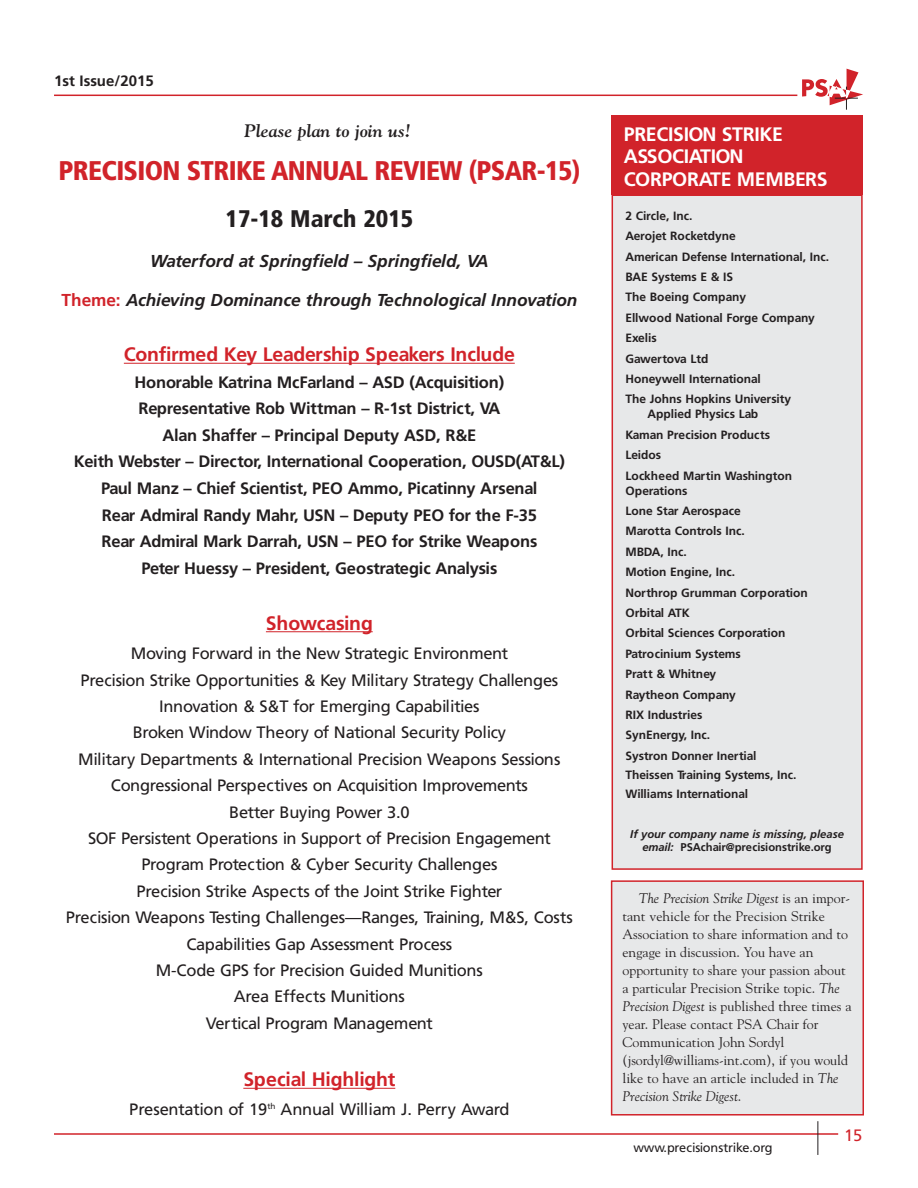
<style>
.page{position:relative;width:918px;height:1188px;background:#fff}
.page>*{position:absolute;margin:0;border:0;box-sizing:border-box;transform-origin:0 0}
.t1{font:900 condensed 27px "Frutiger";letter-spacing:-.025em;color:#d1232a}
.t2{font:900 condensed 24px "Frutiger";color:#231f20}
.t3{font:700 19.5px "Frutiger";letter-spacing:-.01em;color:#d1232a}
.t4{font:700 19.5px/22.5px "Frutiger";letter-spacing:-.015em;color:#fff}
.t5{font:italic 700 18px "Goudy";letter-spacing:-.005em;color:#231f20}
.t6{font:italic 700 17.25px "Frutiger";color:#231f20}
.t7{font:16.5px/26.4px "Frutiger";letter-spacing:-.02em;color:#231f20;text-align:center}
.t8{font:700 16.5px/26.5px "Frutiger";letter-spacing:-.01em;color:#231f20;text-align:center}
.t9{font:16.5px "Frutiger";color:#d1232a}
.t10{font:700 15px "Frutiger";color:#231f20}
.t11{font:13.8px/18px "Goudy";color:#231f20}
.t12{font:12.75px "Frutiger";letter-spacing:-.02em;color:#231f20}
.t13{font:700 12px/20.4px "Frutiger";color:#231f20}
.t14{font:italic 700 11.25px/13.5px "Frutiger";color:#231f20;text-align:center}
.s1{font-style:normal;color:#d1232a}
.s2{font-style:normal}
.s3{font-style:italic}
</style>
<div class="page">
<div style="left:612px;top:882px;width:250px;height:232px;background:#e7e8e9"></div>
<div style="left:611px;top:880px;width:253px;height:236px;border:2px solid #d1232a"></div>
<hr style="left:54px;top:95px;width:743px;height:1px;background:#d1232a">
<svg style="left:802px;top:69px;width:61px;height:41px"></svg>
<hr style="left:54px;top:1133px;width:784px;height:2px;background:#d1232a">
<hr style="left:818px;top:1121px;width:1px;height:34px;background:#231f20">
<div style="left:613px;top:196px;width:248px;height:672px;background:#e7e8e9"></div>
<div style="left:612px;top:194px;width:251px;height:676px;border:2px solid #d1232a"></div>
<div style="left:612px;top:115px;width:251px;height:80px;background:#d1232a"></div>
<hr style="left:124px;top:363px;width:391px;height:1px;background:#d1232a">
<hr style="left:266px;top:631px;width:107px;height:1px;background:#d1232a">
<hr style="left:243px;top:1088px;width:152px;height:1px;background:#d1232a">
<p class="t10" style="left:54px;top:74px;width:101px">1st Issue/2015</p>
<p class="t5" style="left:244px;top:120px;width:168px">Please plan to join us!</p>
<h1 class="t1" style="left:59px;top:160px;width:523px">PRECISION STRIKE ANNUAL REVIEW (PSAR-15)</h1>
<h2 class="t2" style="left:226px;top:209px;width:189px">17-18 March 2015</h2>
<p class="t6" style="left:150px;top:254px;width:340px">Waterford at Springfield – Springfield, VA</p>
<p class="t6" style="left:61px;top:293px;width:517px"><span class="s1">Theme:</span> Achieving Dominance through Technological Innovation</p>
<p class="t3" style="left:124px;top:347px;width:393px">Confirmed Key Leadership Speakers Include</p>
<p class="t8" style="left:74px;top:370px;width:493px">Honorable Katrina McFarland – ASD (Acquisition)<br>Representative Rob Wittman – R-1st District, VA<br>Alan Shaffer – Principal Deputy ASD, R&amp;E<br>Keith Webster – Director, International Cooperation, OUSD(AT&amp;L)<br>Paul Manz – Chief Scientist, PEO Ammo, Picatinny Arsenal<br>Rear Admiral Randy Mahr, USN – Deputy PEO for the F-35<br>Rear Admiral Mark Darrah, USN – PEO for Strike Weapons<br>Peter Huessy – President, Geostrategic Analysis</p>
<p class="t3" style="left:266px;top:615px;width:109px">Showcasing</p>
<p class="t7" style="left:66px;top:642px;width:508px">Moving Forward in the New Strategic Environment<br>Precision Strike Opportunities &amp; Key Military Strategy Challenges Innovation &amp; S&amp;T for Emerging Capabilities<br>Broken Window Theory of National Security Policy<br>Military Departments &amp; International Precision Weapons Sessions Congressional Perspectives on Acquisition Improvements<br>Better Buying Power 3.0<br>SOF Persistent Operations in Support of Precision Engagement Program Protection &amp; Cyber Security Challenges<br>Precision Strike Aspects of the Joint Strike Fighter<br>Precision Weapons Testing Challenges—Ranges, Training, M&amp;S, Costs Capabilities Gap Assessment Process<br>M-Code GPS for Precision Guided Munitions<br>Area Effects Munitions<br>Vertical Program Management</p>
<p class="t3" style="left:243px;top:1072px;width:154px">Special Highlight</p>
<p class="t7" style="left:129px;top:1097px;width:382px">Presentation of 19<sup>th</sup> Annual William J. Perry Award</p>
<p class="t4" style="left:624px;top:124px;width:205px">PRECISION STRIKE<br>ASSOCIATION<br>CORPORATE MEMBERS</p>
<p class="t13" style="left:625px;top:206px;width:205px">2 Circle, Inc.<br>Aerojet Rocketdyne<br>American Defense International, Inc.<br>BAE Systems E &amp; IS<br>The Boeing Company<br>Ellwood National Forge Company<br>Exelis<br>Gawertova Ltd<br>Honeywell International<br>The Johns Hopkins University</p>
<p class="t13" style="left:625px;top:405px;width:168px;text-indent:22px">Applied Physics Lab<br>Kaman Precision Products<br>Leidos<br>Lockheed Martin Washington</p>
<p class="t13" style="left:625px;top:481px;width:184px">Operations<br>Lone Star Aerospace<br>Marotta Controls Inc.<br>MBDA, Inc.<br>Motion Engine, Inc.<br>Northrop Grumman Corporation<br>Orbital ATK<br>Orbital Sciences Corporation<br>Patrocinium Systems<br>Pratt &amp; Whitney<br>Raytheon Company<br>RIX Industries<br>SynEnergy, Inc.<br>Systron Donner Inertial</p>
<p class="t13" style="left:625px;top:766px;width:173px;line-height:18.9px">Theissen Training Systems, Inc.<br>Williams International</p>
<p class="t14" style="left:630px;top:828px;width:215px">If your company name is missing, please email: <span class="s2">PSAchair@precisionstrike.org</span></p>
<p class="t11" style="left:622px;top:889px;width:231px;text-indent:16px"><span class="s3">The Precision Strike Digest</span> is an impor&shy;tant vehicle for the Precision Strike Association to share information and to engage in discussion. You have an opportunity to share your passion about a particular Precision Strike topic. <span class="s3">The Precision Digest</span> is published three times a year. Please contact PSA Chair for Communication John Sordyl (jsordyl@williams-int.com), if you would like to have an article included in <span class="s3">The Precision Strike Digest</span>.</p>
<p class="t12" style="left:633px;top:1143px;width:141px">www.precisionstrike.org</p>
<p class="t9" style="left:844px;top:1129px;width:20px">15</p>
</div>
